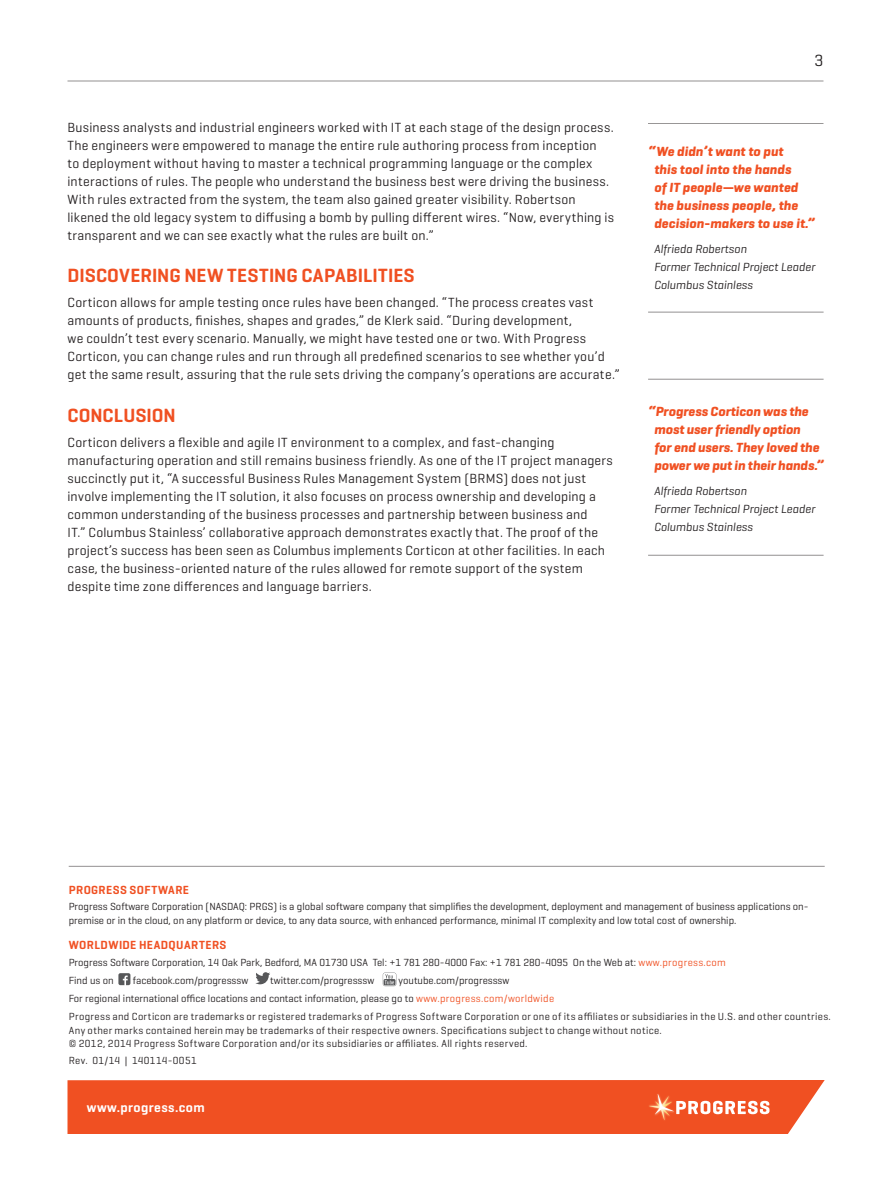
<style>
.page{position:relative;width:891px;height:1188px;background:#fff}
.page>*{position:absolute;margin:0;border:0;box-sizing:border-box;transform-origin:0 0}
.Sub_Head_-_A{font:600 19.5px "Geogrotesque";letter-spacing:.005em;color:#f05022}
.Pagination{font:16.5px "Geogrotesque";color:#231f20}
.Body_Text{font:13.5px/18px "Geogrotesque";letter-spacing:.015em;color:#231f20}
.Side_Bar_Hanging_Quo{font:italic 700 13.5px/18px "Geogrotesque";color:#f05022}
.t1{font:600 13.5px "Geogrotesque";letter-spacing:.03em;color:#fff}
.Side_Bar_Italic_Name{font:italic 12px/18px "Geogrotesque";color:#231f20}
.Boilerplate_Sub-Head{font:600 12px "Geogrotesque";letter-spacing:.035em;color:#f05022}
.Boilerplate_Text_spa{font:10.5px/13.5px "Geogrotesque";color:#231f20}
.Legal{font:10.5px/13.5px "Geogrotesque";letter-spacing:.035em;color:#231f20}
.s1{color:#f05022}
</style>
<div class="page">
<hr style="left:69px;top:866px;width:756px;height:1px;background:#231f20">
<div style="left:118px;top:973px;width:12px;height:12px;background:#57585a;border-radius:2px"></div>
<svg style="left:123px;top:976px;width:5px;height:10px"></svg>
<svg style="left:255px;top:972px;width:15px;height:12px"></svg>
<svg style="left:383px;top:973px;width:13px;height:13px"></svg>
<div style="left:68px;top:1080px;width:757px;height:54px;background:#f05022"></div>
<hr style="left:68px;top:81px;width:756px;height:1px;background:#231f20">
<hr style="left:648px;top:312px;width:176px;height:1px;background:#231f20">
<hr style="left:648px;top:123px;width:176px;height:1px;background:#231f20">
<hr style="left:648px;top:379px;width:176px;height:1px;background:#231f20">
<hr style="left:648px;top:555px;width:176px;height:1px;background:#231f20">
<p class="Body_Text" style="left:68px;top:118px;width:548px">Business analysts and industrial engineers worked with IT at each stage of the design process.<br>The engineers were empowered to manage the entire rule authoring process from inception<br>to deployment without having to master a technical programming language or the complex interactions of rules. The people who understand the business best were driving the business.<br>With rules extracted from the system, the team also gained greater visibility. Robertson likened the old legacy system to diffusing a bomb by pulling different wires. “Now, everything is transparent and we can see exactly what the rules are built on.”</p>
<p class="Sub_Head_-_A" style="left:68px;top:264px;width:349px">DISCOVERING NEW TESTING CAPABILITIES</p>
<p class="Body_Text" style="left:68px;top:293px;width:554px">Corticon allows for ample testing once rules have been changed. “The process creates vast amounts of products, finishes, shapes and grades,” de Klerk said. “During development,<br>we couldn’t test every scenario. Manually, we might have tested one or two. With Progress Corticon, you can change rules and run through all predefined scenarios to see whether you’d get the same result, assuring that the rule sets driving the company’s operations are accurate.”</p>
<p class="Sub_Head_-_A" style="left:68px;top:403px;width:110px">CONCLUSION</p>
<p class="Body_Text" style="left:68px;top:433px;width:547px">Corticon delivers a flexible and agile IT environment to a complex, and fast-changing manufacturing operation and still remains business friendly. As one of the IT project managers succinctly put it, “A successful Business Rules Management System (BRMS) does not just involve implementing the IT solution, it also focuses on process ownership and developing a common understanding of the business processes and partnership between business and<br>IT.” Columbus Stainless’ collaborative approach demonstrates exactly that. The proof of the project’s success has been seen as Columbus implements Corticon at other facilities. In each case, the business-oriented nature of the rules allowed for remote support of the system despite time zone differences and language barriers.</p>
<p class="Pagination" style="left:815px;top:50px;width:10px">3</p>
<p class="Side_Bar_Hanging_Quo" style="left:654px;top:143px;width:162px;text-indent:-6px">“We didn’t want to put<br>this tool into the hands<br>of IT people—we wanted the business people, the decision-makers to use it.”</p>
<p class="Side_Bar_Italic_Name" style="left:654px;top:240px;width:163px">Alfrieda Robertson<br>Former Technical Project Leader<br>Columbus Stainless</p>
<p class="Side_Bar_Hanging_Quo" style="left:654px;top:403px;width:171px;text-indent:-6px">“Progress Corticon was the most user friendly option<br>for end users. They loved the power we put in their hands.”</p>
<p class="Side_Bar_Italic_Name" style="left:654px;top:482px;width:163px">Alfrieda Robertson<br>Former Technical Project Leader<br>Columbus Stainless</p>
<p class="Boilerplate_Sub-Head" style="left:69px;top:882px;width:122px">PROGRESS SOFTWARE</p>
<p class="Boilerplate_Text_spa" style="left:69px;top:900px;width:741px">Progress Software Corporation (NASDAQ: PRGS) is a global software company that simplifies the development, deployment and management of business applications on&shy;premise or in the cloud, on any platform or device, to any data source, with enhanced performance, minimal IT complexity and low total cost of ownership.</p>
<p class="Boilerplate_Sub-Head" style="left:69px;top:938px;width:159px">WORLDWIDE HEADQUARTERS</p>
<p class="Boilerplate_Text_spa" style="left:69px;top:956px;width:659px">Progress Software Corporation, 14 Oak Park, Bedford, MA 01730 USA Tel: +1 781 280-4000 Fax: +1 781 280-4095 On the Web at: <span class="s1">www.progress.com</span></p>
<p class="Boilerplate_Text_spa" style="left:69px;top:974px;width:47px">Find us on</p>
<p class="Boilerplate_Text_spa" style="left:133px;top:974px;width:117px">facebook.com/progresssw</p>
<p class="Boilerplate_Text_spa" style="left:270px;top:974px;width:106px">twitter.com/progresssw</p>
<p class="Boilerplate_Text_spa" style="left:399px;top:974px;width:112px">youtube.com/progresssw</p>
<p class="Boilerplate_Text_spa" style="left:69px;top:992px;width:487px">For regional international office locations and contact information, please go to <span class="s1">www.progress.com/worldwide</span></p>
<p class="Legal" style="left:69px;top:1010px;width:764px">Progress and Corticon are trademarks or registered trademarks of Progress Software Corporation or one of its affiliates or subsidiaries in the U.S. and other countries.<br>Any other marks contained herein may be trademarks of their respective owners. Specifications subject to change without notice.<br>© 2012, 2014 Progress Software Corporation and/or its subsidiaries or affiliates. All rights reserved.</p>
<p class="Legal" style="left:69px;top:1054px;width:130px">Rev. 01/14 | 140114-0051</p>
<p class="t1" style="left:87px;top:1099px;width:119px">www.progress.com</p>
</div>
